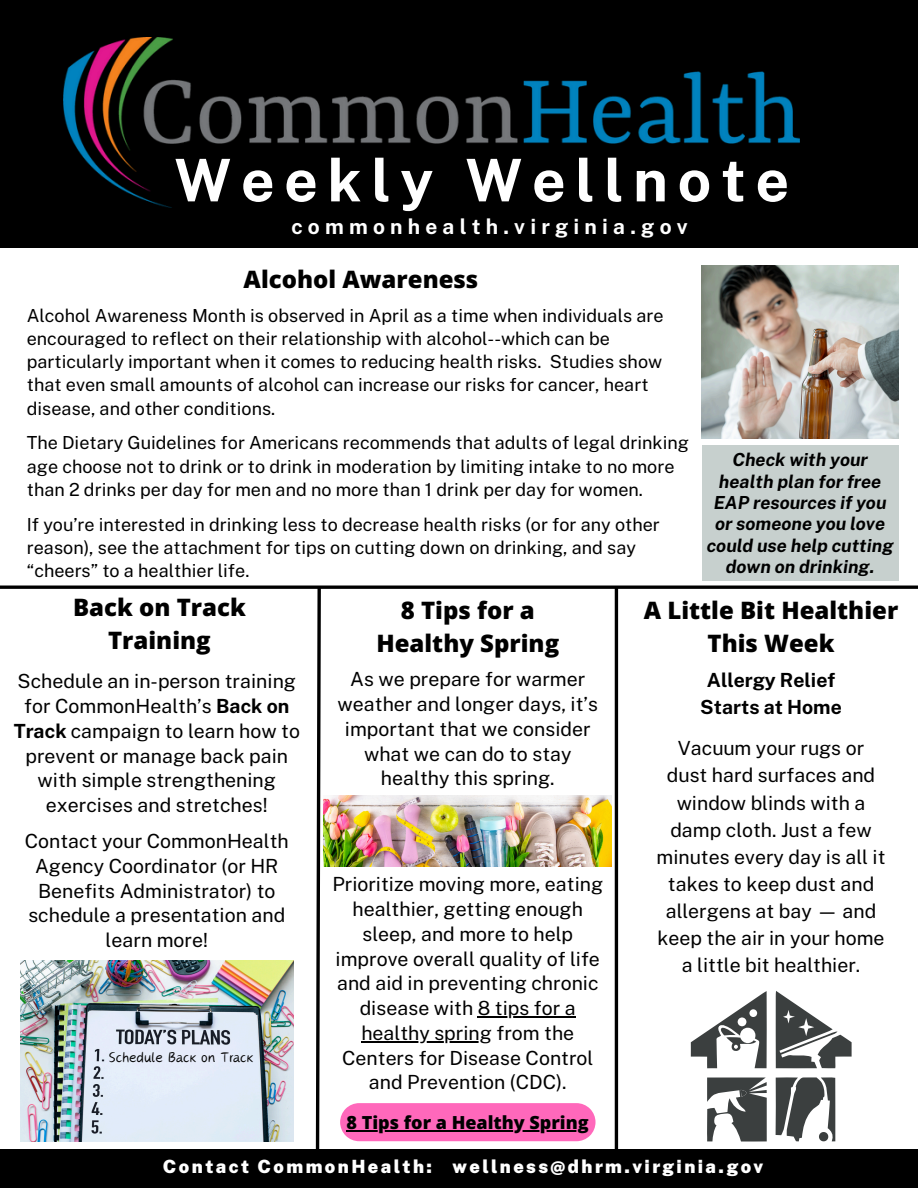
<style>
.page{position:relative;width:918px;height:1188px;background:#fff}
.page>*{position:absolute;margin:0;border:0;box-sizing:border-box;transform-origin:0 0}
.t1{font:700 58.8px "Public Sans";letter-spacing:.165em;color:#fff}
.t2{font:800 24px/32.7px "Open Sans";color:#000;text-align:center}
.t3{font:700 21px "Public Sans";letter-spacing:.245em;color:#fff}
.t4{font:21px "Canva Breeze";color:#000}
.t5{font:19.5px/24.8px "Public Sans";color:#000;text-align:center}
.t6{font:700 19.5px/27.2px "Public Sans";color:#000;text-align:center}
.t7{font:900 18.3px "Public Sans";letter-spacing:.13em;color:#fff}
.t8{font:18px/23.2px "Public Sans";color:#000}
.t9{font:italic 700 18px/21.3px "Public Sans";color:#000;text-align:center}
.t10{font:800 18px "Open Sans";color:#000}
.s1{font-weight:700}
</style>
<div class="page">
<div style="left:0;top:0;width:918px;height:247px;background:#000"></div>
<hr style="left:0;top:586px;width:918px;height:3px;background:#000">
<img style="left:324px;top:796px;width:288px;height:71px">
<svg style="left:314px;top:585px;width:9px;height:565px"></svg>
<hr style="left:615px;top:587px;width:3px;height:570px;background:#000">
<div style="left:0;top:1150px;width:918px;height:38px;background:#000"></div>
<img style="left:63px;top:37px;width:737px;height:170px">
<svg style="left:776px;top:991px;width:76px;height:77px"></svg>
<svg style="left:691px;top:991px;width:76px;height:77px"></svg>
<svg style="left:707px;top:1077px;width:60px;height:65px"></svg>
<svg style="left:776px;top:1077px;width:59px;height:64px"></svg>
<img style="left:702px;top:265px;width:197px;height:174px">
<div style="left:702px;top:446px;width:196px;height:135px;background:#c7d0ce"></div>
<img style="left:21px;top:960px;width:272px;height:181px">
<svg style="left:340px;top:1103px;width:256px;height:38px"></svg>
<hr style="left:347px;top:1130px;width:242px;height:1px;background:#000">
<hr style="left:478px;top:1016px;width:98px;height:1px;background:#000">
<hr style="left:361px;top:1041px;width:131px;height:1px;background:#000">
<h2 class="t1" style="left:174px;top:146px;width:616px">Weekly Wellnote</h2>
<h4 class="t3" style="left:291px;top:214px;width:398px">commonhealth.virginia.gov</h4>
<h4 class="t2" style="left:244px;top:262px;width:236px">Alcohol Awareness</h4>
<p class="t8" style="left:27px;top:304px;width:638px">Alcohol Awareness Month is observed in April as a time when individuals are encouraged to reflect on their relationship with alcohol--which can be particularly important when it comes to reducing health risks. Studies show that even small amounts of alcohol can increase our risks for cancer, heart disease, and other conditions.</p>
<p class="t8" style="left:27px;top:431px;width:664px">The Dietary Guidelines for Americans recommends that adults of legal drinking age choose not to drink or to drink in moderation by limiting intake to no more than 2 drinks per day for men and no more than 1 drink per day for women.</p>
<p class="t8" style="left:27px;top:513px;width:635px">If you’re interested in drinking less to decrease health risks (or for any other reason), see the attachment for tips on cutting down on drinking, and say “cheers” to a healthier life.</p>
<p class="t9" style="left:707px;top:449px;width:188px">Check with your health plan for free<br>EAP resources if you or someone you love could use help cutting down on drinking.</p>
<h4 class="t2" style="left:73px;top:591px;width:174px">Back on Track<br>Training</h4>
<h3 class="t2" style="left:644px;top:593px;width:256px">A Little Bit Healthier<br>This Week</h3>
<h4 class="t2" style="left:376px;top:593px;width:184px">8 Tips for a<br>Healthy Spring</h4>
<p class="t5" style="left:338px;top:667px;width:262px">As we prepare for warmer weather and longer days, it’s important that we consider what we can do to stay healthy this spring.</p>
<p class="t6" style="left:700px;top:666px;width:143px">Allergy Relief<br>Starts at Home</p>
<h4 class="t5" style="left:657px;top:735px;width:230px;line-height:27.2px">Vacuum your rugs or dust hard surfaces and window blinds with a damp cloth. Just a few minutes every day is all it takes to keep dust and allergens at bay — and keep the air in your home a little bit healthier.</h4>
<h2 class="t5" style="left:14px;top:669px;width:288px">Schedule an in-person training for CommonHealth’s <span class="s1">Back on<br>Track</span> campaign to learn how to prevent or manage back pain with simple strengthening exercises and stretches!</h2>
<h2 class="t5" style="left:25px;top:829px;width:266px">Contact your CommonHealth<br>Agency Coordinator (or HR<br>Benefits Administrator) to schedule a presentation and learn more!</h2>
<h5 class="t5" style="left:332px;top:872px;width:272px">Prioritize moving more, eating healthier, getting enough sleep, and more to help improve overall quality of life and aid in preventing chronic disease with 8 tips for a</h5>
<p class="t5" style="left:342px;top:1021px;width:253px">healthy spring from the<br>Centers for Disease Control and Prevention (CDC).</p>
<p class="t4" style="left:109px;top:1047px;width:146px">Schedule Back on Track</p>
<h5 class="t10" style="left:347px;top:1110px;width:244px">8 Tips for a Healthy Spring</h5>
<h4 class="t7" style="left:163px;top:1156px;width:602px">Contact CommonHealth: wellness@dhrm.virginia.gov</h4>
</div>
